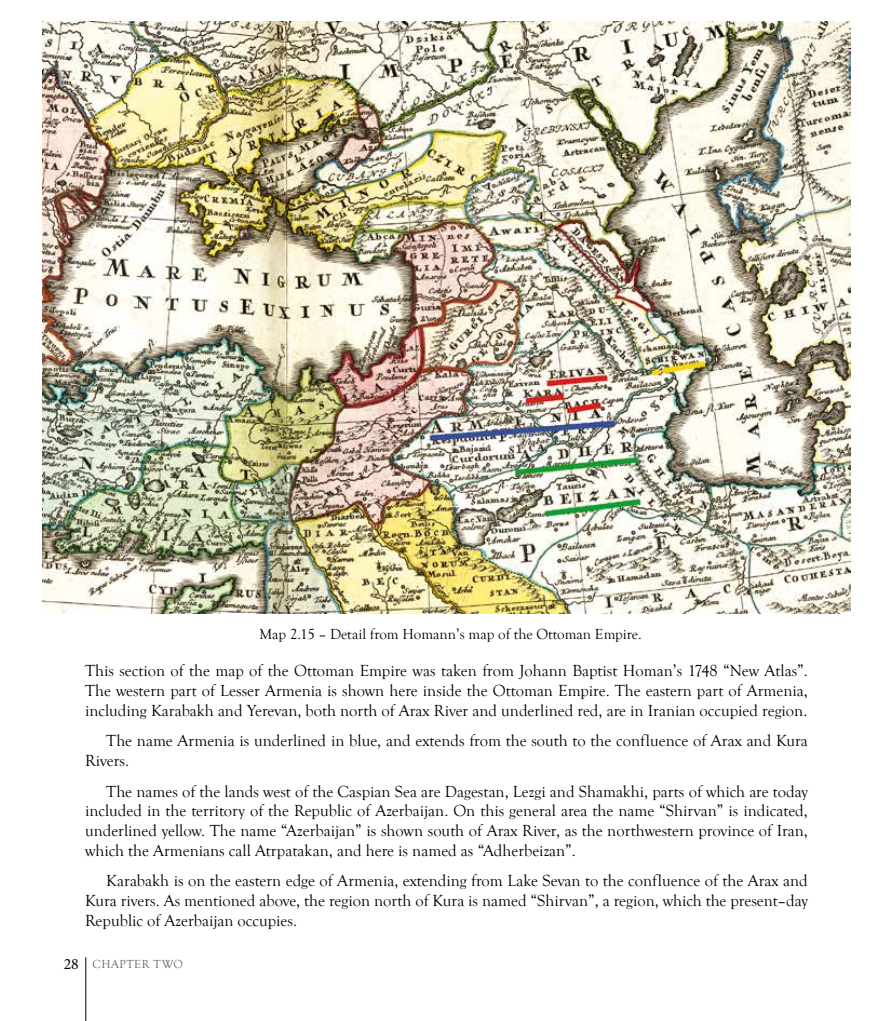
<style>
.page{position:relative;width:893px;height:1021px;background:#fff}
.page>*{position:absolute;margin:0;border:0;box-sizing:border-box;transform-origin:0 0}
.t1{font:16.5px/19.8px "Goudy Old Style T";color:#000;text-align:justify}
.t2{font:15px "Goudy Old Style T";color:#000}
.t3{font:12px "Goudy Old Style T";letter-spacing:.04em;color:#646567}
.s1{font-family:"Minion Pro";font-size:15.75px;color:#000}
</style>
<div class="page">
<img style="left:42px;top:21px;width:809px;height:592px">
<hr style="left:85px;top:957px;width:1px;height:63px;background:#000">
<p class="t2" style="left:259px;top:626px;width:384px">Map 2.15 – Detail from Homann’s map of the Ottoman Empire.</p>
<p class="t1" style="left:85px;top:661px;width:724px">This section of the map of the Ottoman Empire was taken from Johann Baptist Homan’s 1748 “New Atlas”.<br>The western part of Lesser Armenia is shown here inside the Ottoman Empire. The eastern part of Armenia, including Karabakh and Yerevan, both north of Arax River and underlined red, are in Iranian occupied region.</p>
<p class="t1" style="left:85px;top:731px;width:724px;text-indent:21px">The name Armenia is underlined in blue, and extends from the south to the confluence of Arax and Kura<br>Rivers.</p>
<p class="t1" style="left:85px;top:781px;width:724px;text-indent:21px">The names of the lands west of the Caspian Sea are Dagestan, Lezgi and Shamakhi, parts of which are today included in the territory of the Republic of Azerbaijan. On this general area the name “Shirvan” is indicated, underlined yellow. The name “Azerbaijan” is shown south of Arax River, as the northwestern province of Iran, which the Armenians call Atrpatakan, and here is named as “Adherbeizan”.</p>
<p class="t1" style="left:85px;top:871px;width:724px;text-indent:21px">Karabakh is on the eastern edge of Armenia, extending from Lake Sevan to the confluence of the Arax and Kura rivers. As mentioned above, the region north of Kura is named “Shirvan”, a region, which the present–day Republic of Azerbaijan occupies.</p>
<p class="t3" style="left:64px;top:957px;width:121px"><span class="s1">28</span> CHAPTER TWO</p>
</div>
